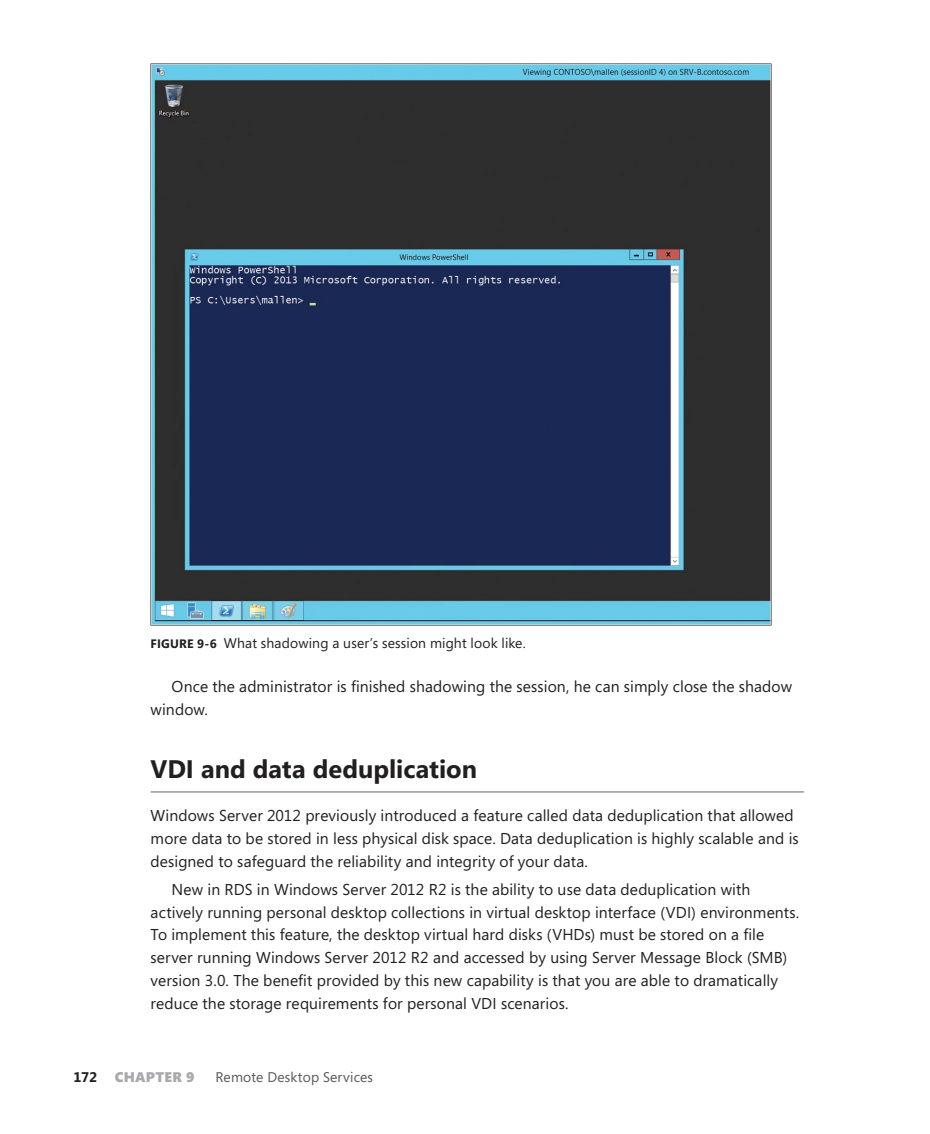
<style>
.page{position:relative;width:930px;height:1134px;background:#fff}
.page>*{position:absolute;margin:0;border:0;box-sizing:border-box;transform-origin:0 0}
.Heading_1{font:700 25.38px "Segoe";color:#231f20}
.Normal__unindented{font:15.75px/22.8px "Segoe";letter-spacing:.005em;color:#231f20}
.Num-Caption{font:14px "Segoe";letter-spacing:.01em;color:#231f20}
.t1{font:14px "Segoe";letter-spacing:.015em;color:#57585a}
.t2{font:900 14px "Segoe";letter-spacing:.015em;color:#a8a9ad}
.t3{font:700 14px "Segoe";color:#231f20}
.s1{font-weight:700;font-size:12.25px}
</style>
<div class="page">
<hr style="left:150px;top:792px;width:653px;height:1px;background:#636366">
<img style="left:150px;top:63px;width:621px;height:562px">
<p class="Num-Caption" style="left:150px;top:633px;width:376px"><span class="s1">FIGURE 9-6</span> What shadowing a user’s session might look like.</p>
<p class="Normal__unindented" style="left:150px;top:674px;width:642px;text-indent:21px">Once the administrator is finished shadowing the session, he can simply close the shadow window.</p>
<p class="Heading_1" style="left:150px;top:750px;width:328px">VDI and data deduplication</p>
<p class="Normal__unindented" style="left:150px;top:804px;width:649px">Windows Server 2012 previously introduced a feature called data deduplication that allowed more data to be stored in less physical disk space. Data deduplication is highly scalable and is designed to safeguard the reliability and integrity of your data.</p>
<p class="Normal__unindented" style="left:150px;top:877px;width:650px;text-indent:21px">New in RDS in Windows Server 2012 R2 is the ability to use data deduplication with actively running personal desktop collections in virtual desktop interface (VDI) environments.<br>To implement this feature, the desktop virtual hard disks (VHDs) must be stored on a file server running Windows Server 2012 R2 and accessed by using Server Message Block (SMB) version 3.0. The benefit provided by this new capability is that you are able to dramatically reduce the storage requirements for personal VDI scenarios.</p>
<p class="t3" style="left:74px;top:1067px;width:25px">172</p>
<p class="t2" style="left:115px;top:1067px;width:81px">CHAPTER 9</p>
<p class="t1" style="left:215px;top:1067px;width:159px">Remote Desktop Services</p>
</div>
